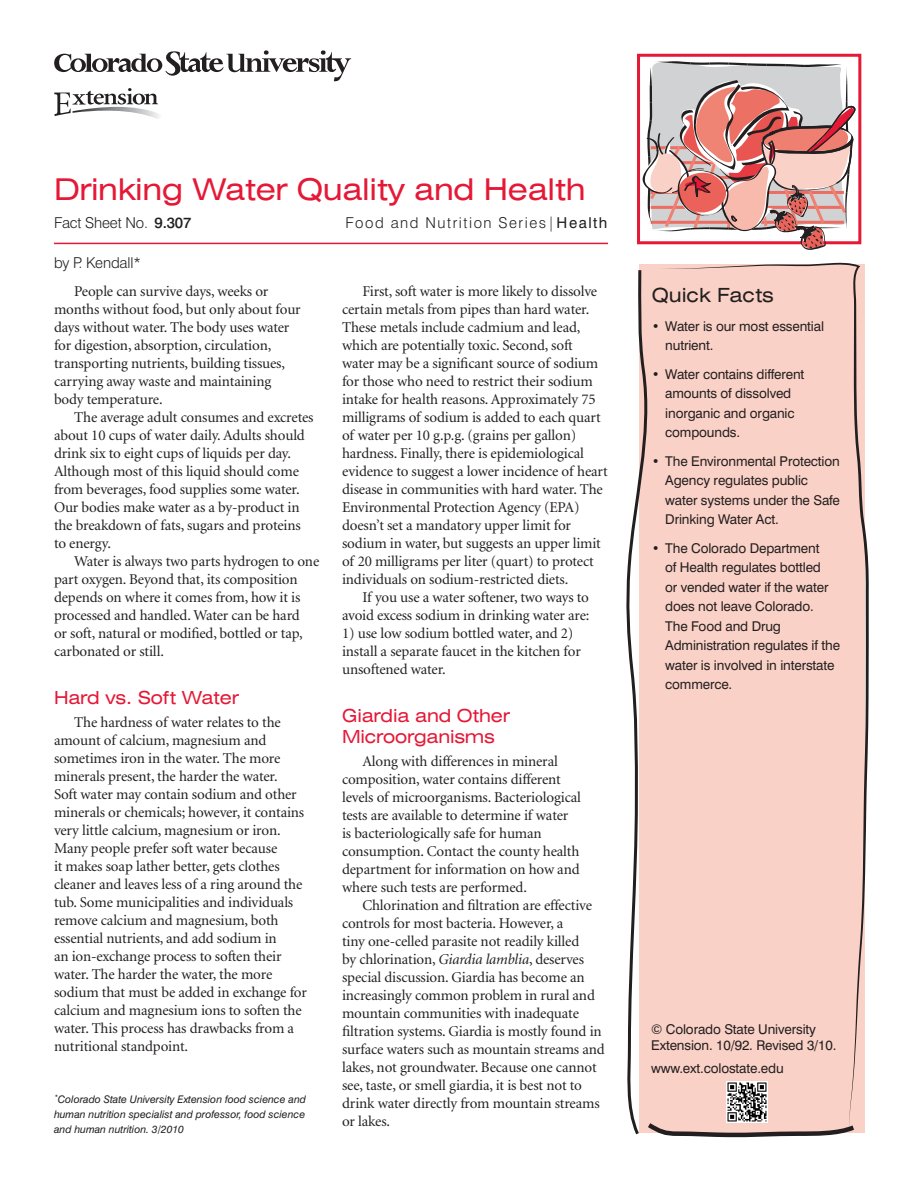
<style>
.page{position:relative;width:918px;height:1188px;background:#fff}
.page>*{position:absolute;margin:0;border:0;box-sizing:border-box;transform-origin:0 0}
.t1{font:expanded 30px "Swiss 721 BT";letter-spacing:-.01em;color:#e51836}
.QF_subhead{font:expanded 19.5px "Swiss 721 BT";color:#231f20}
.subhead_1{font:expanded 18px/21px "Swiss 721 BT";letter-spacing:-.01em;color:#e51836}
.body{font:15px/18px "Minion";letter-spacing:-.01em;color:#231f20}
.series___category{font:300 15px "Swiss 721 BT";letter-spacing:.1em;color:#231f20}
.series___category-2{font:300 15px "Swiss 721 BT";letter-spacing:-.01em;color:#231f20}
.author{font:300 15px "Swiss 721 BT";letter-spacing:-.01em;color:#231f20}
.QF_text_bulleted{font:13.5px/19.5px "Swiss 721 BT";letter-spacing:-.01em;color:#231f20}
.copyright{font:13.5px/16.5px "Swiss 721 BT";letter-spacing:-.01em;color:#231f20}
.Web_address{font:13.5px "Swiss 721 BT";letter-spacing:-.01em;color:#231f20}
.author_info{font:italic 10.5px/15px "Swiss 721 BT";color:#231f20;text-align:justify}
.s1{font-weight:500}
.s2{font-weight:400}
.s3{font-style:italic}
</style>
<div class="page">
<hr style="left:54px;top:243px;width:554px;height:1px;background:#e51836">
<svg style="left:54px;top:88px;width:106px;height:31px"></svg>
<svg style="left:54px;top:50px;width:297px;height:31px"></svg>
<div style="left:637px;top:54px;width:224px;height:190px;border:3px solid #e51836"></div>
<svg style="left:659px;top:263px;width:210px;height:868px;fill:#fad1c6"></svg>
<svg style="left:626px;top:267px;width:233px;height:871px;background:#f5cfc5"></svg>
<svg style="left:637px;top:61px;width:223px;height:189px"></svg>
<img style="left:727px;top:1082px;width:40px;height:41px">
<p class="t1" style="left:54px;top:171px;width:533px">Drinking Water Quality and Health</p>
<p class="series___category-2" style="left:54px;top:214px;width:139px">Fact Sheet No. <span class="s1">9.307</span></p>
<p class="series___category" style="left:346px;top:214px;width:263px">Food and Nutrition Series|<span class="s2">Health</span></p>
<p class="author" style="left:54px;top:254px;width:88px">by P. Kendall*</p>
<p class="body" style="left:54px;top:283px;width:248px;text-indent:20px">People can survive days, weeks or months without food, but only about four days without water. The body uses water for digestion, absorption, circulation, transporting nutrients, building tissues, carrying away waste and maintaining body temperature.</p>
<p class="body" style="left:54px;top:409px;width:261px;text-indent:20px">The average adult consumes and excretes about 10 cups of water daily. Adults should drink six to eight cups of liquids per day.<br>Although most of this liquid should come from beverages, food supplies some water.<br>Our bodies make water as a by-product in the breakdown of fats, sugars and proteins to energy.</p>
<p class="body" style="left:54px;top:553px;width:267px;text-indent:20px">Water is always two parts hydrogen to one part oxygen. Beyond that, its composition depends on where it comes from, how it is processed and handled. Water can be hard<br>or soft, natural or modified, bottled or tap, carbonated or still.</p>
<p class="subhead_1" style="left:54px;top:687px;width:186px">Hard vs. Soft Water</p>
<p class="body" style="left:54px;top:714px;width:255px;text-indent:20px">The hardness of water relates to the amount of calcium, magnesium and sometimes iron in the water. The more minerals present, the harder the water.<br>Soft water may contain sodium and other minerals or chemicals; however, it contains very little calcium, magnesium or iron.<br>Many people prefer soft water because<br>it makes soap lather better, gets clothes cleaner and leaves less of a ring around the tub. Some municipalities and individuals remove calcium and magnesium, both essential nutrients, and add sodium in<br>an ion-exchange process to soften their water. The harder the water, the more sodium that must be added in exchange for calcium and magnesium ions to soften the water. This process has drawbacks from a nutritional standpoint.</p>
<p class="body" style="left:342px;top:283px;width:267px;text-indent:20px">First, soft water is more likely to dissolve certain metals from pipes than hard water.<br>These metals include cadmium and lead, which are potentially toxic. Second, soft water may be a significant source of sodium for those who need to restrict their sodium intake for health reasons. Approximately 75 milligrams of sodium is added to each quart of water per 10 g.p.g. (grains per gallon) hardness. Finally, there is epidemiological evidence to suggest a lower incidence of heart disease in communities with hard water. The Environmental Protection Agency (EPA) doesn’t set a mandatory upper limit for sodium in water, but suggests an upper limit of 20 milligrams per liter (quart) to protect individuals on sodium-restricted diets.</p>
<p class="body" style="left:342px;top:589px;width:249px;text-align:right">If you use a water softener, two ways to avoid excess sodium in drinking water are:</p>
<p class="body" style="left:342px;top:625px;width:240px">1) use low sodium bottled water, and 2) install a separate faucet in the kitchen for unsoftened water.</p>
<p class="subhead_1" style="left:342px;top:705px;width:169px">Giardia and Other<br>Microorganisms</p>
<p class="body" style="left:342px;top:753px;width:240px;text-indent:20px">Along with differences in mineral composition, water contains different levels of microorganisms. Bacteriological tests are available to determine if water is bacteriologically safe for human consumption. Contact the county health department for information on how and where such tests are performed.</p>
<p class="body" style="left:342px;top:897px;width:264px;text-indent:20px">Chlorination and filtration are effective controls for most bacteria. However, a<br>tiny one-celled parasite not readily killed<br>by chlorination, <span class="s3">Giardia lamblia</span>, deserves special discussion. Giardia has become an increasingly common problem in rural and mountain communities with inadequate filtration systems. Giardia is mostly found in surface waters such as mountain streams and lakes, not groundwater. Because one cannot see, taste, or smell giardia, it is best not to drink water directly from mountain streams or lakes.</p>
<p class="author_info" style="left:54px;top:1091px;width:254px"><sup>*</sup>Colorado State University Extension food science and human nutrition specialist and professor, food science and human nutrition. 3/2010</p>
<p class="QF_subhead" style="left:652px;top:284px;width:124px">Quick Facts</p>
<p class="QF_text_bulleted" style="left:665px;top:316px;width:160px;text-indent:-14px">• Water is our most essential nutrient.</p>
<p class="QF_text_bulleted" style="left:665px;top:364px;width:141px;text-indent:-14px">• Water contains different amounts of dissolved inorganic and organic compounds.</p>
<p class="QF_text_bulleted" style="left:665px;top:451px;width:176px;text-indent:-14px">• The Environmental Protection<br>Agency regulates public water systems under the Safe<br>Drinking Water Act.</p>
<p class="QF_text_bulleted" style="left:665px;top:538px;width:176px;text-indent:-14px">• The Colorado Department<br>of Health regulates bottled<br>or vended water if the water does not leave Colorado.<br>The Food and Drug<br>Administration regulates if the water is involved in interstate commerce.</p>
<p class="copyright" style="left:651px;top:1020px;width:187px">© Colorado State University<br>Extension. 10/92. Revised 3/10.</p>
<p class="Web_address" style="left:651px;top:1060px;width:134px">www.ext.colostate.edu</p>
</div>
